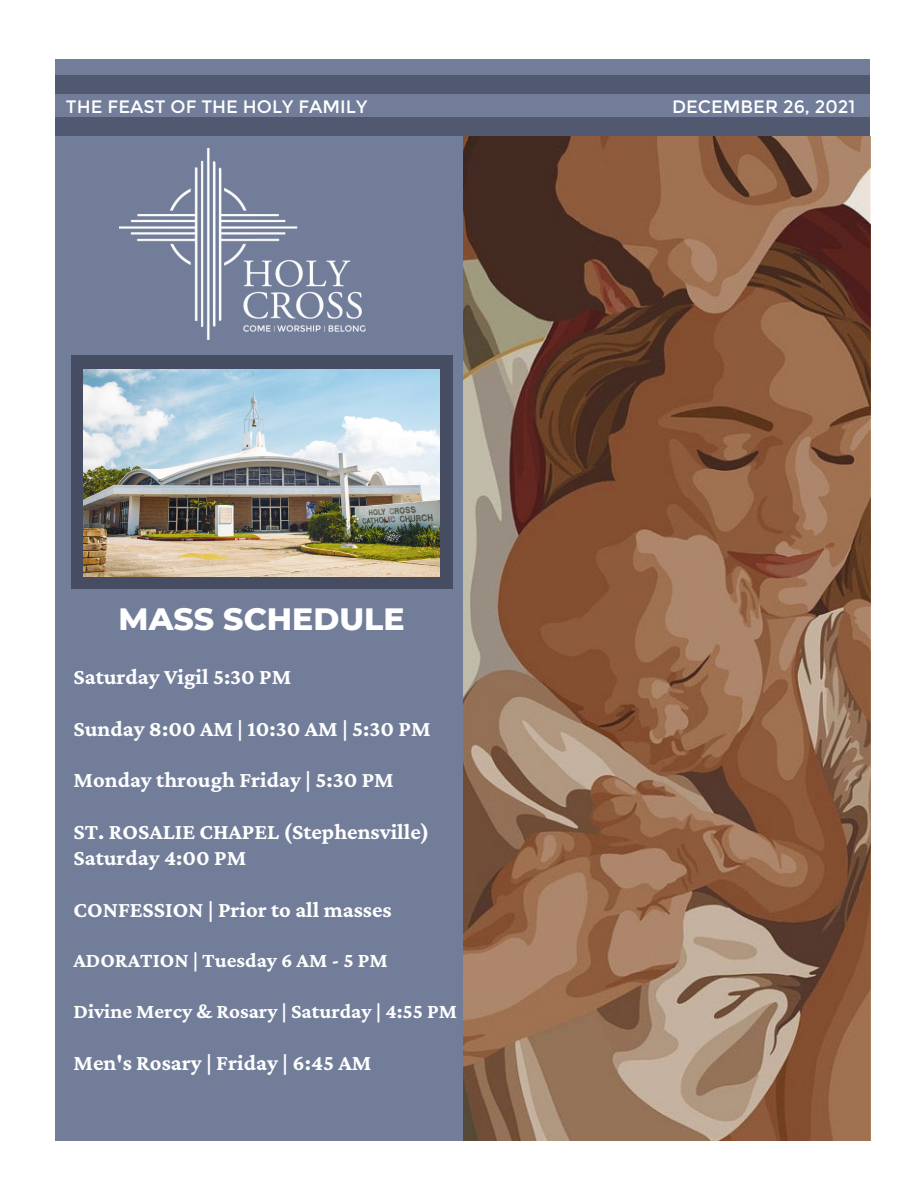
<style>
.page{position:relative;width:918px;height:1188px;background:#fff}
.page>*{position:absolute;margin:0;border:0;box-sizing:border-box;transform-origin:0 0}
.t1{font:800 31.5px "Montserrat";color:#fff}
.t2{font:700 22.5px "Crimson Pro";color:#fff}
.t3{font:700 21px "Crimson Pro";color:#fff}
.t4{font:18px "Montserrat";color:#fff}
</style>
<div class="page">
<div style="left:56px;top:59px;width:814px;height:1081px;background:#717d99"></div>
<div style="left:71px;top:355px;width:381px;height:234px;background:#464d62"></div>
<img style="left:83px;top:369px;width:357px;height:207px">
<img style="left:119px;top:149px;width:247px;height:191px">
<img style="left:463px;top:137px;width:407px;height:1003px">
<div style="left:56px;top:117px;width:814px;height:19px;background:#505970"></div>
<div style="left:56px;top:75px;width:814px;height:19px;background:#505970"></div>
<p class="t4" style="left:66px;top:96px;width:303px">THE FEAST OF THE HOLY FAMILY</p>
<p class="t1" style="left:119px;top:599px;width:287px">MASS SCHEDULE</p>
<p class="t2" style="left:74px;top:664px;width:219px">Saturday Vigil 5:30 PM</p>
<p class="t2" style="left:74px;top:715px;width:359px">Sunday 8:00 AM | 10:30 AM | 5:30 PM</p>
<p class="t2" style="left:74px;top:767px;width:322px">Monday through Friday | 5:30 PM</p>
<p class="t2" style="left:74px;top:819px;width:357px">ST. ROSALIE CHAPEL (Stephensville)</p>
<p class="t2" style="left:74px;top:845px;width:174px">Saturday 4:00 PM</p>
<p class="t2" style="left:74px;top:897px;width:320px">CONFESSION | Prior to all masses</p>
<p class="t3" style="left:74px;top:948px;width:316px">ADORATION | Tuesday 6 AM - 5 PM</p>
<p class="t3" style="left:74px;top:999px;width:385px">Divine Mercy &amp; Rosary | Saturday | 4:55 PM</p>
<p class="t2" style="left:74px;top:1050px;width:299px">Men's Rosary | Friday | 6:45 AM</p>
<p class="t4" style="left:672px;top:95px;width:185px">DECEMBER 26, 2021</p>
</div>
